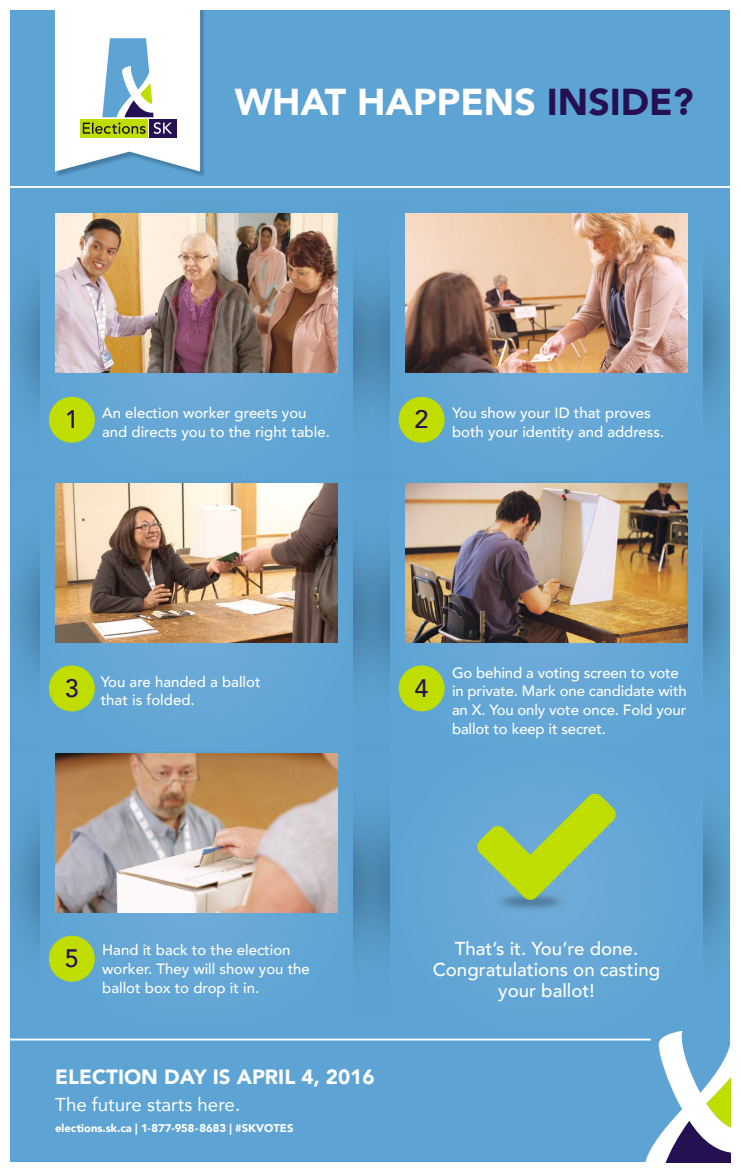
<style>
.page{position:relative;width:741px;height:1173px;background:#fff}
.page>*{position:absolute;margin:0;border:0;box-sizing:border-box;transform-origin:0 0}
.t1{font:900 37.35px "Avenir";color:#fff}
.t2{font:500 25.25px "Avenir";color:#251152}
.t3{font:900 20.55px "Avenir";color:#fff}
.t4{font:500 18.7px/20.6px "Avenir";color:#fff;text-align:center}
.t5{font:18.7px "Avenir";color:#fff}
.t6{font:500 14.95px/18.7px "Avenir";color:#fff}
.t7{font:900 11.2px "Avenir";color:#fff}
.s1{color:#251152}
</style>
<div class="page">
<div style="left:10px;top:10px;width:720px;height:1152px;background:#5da4d4"></div>
<img style="left:57px;top:10px;width:147px;height:166px">
<svg style="left:55px;top:10px;width:145px;height:162px;background:#d7e4e1"></svg>
<img style="left:12px;top:213px;width:322px;height:196px">
<img style="left:334px;top:213px;width:396px;height:202px">
<div style="left:41px;top:214px;width:311px;height:266px;background:#61a6d5"></div>
<div style="left:391px;top:214px;width:311px;height:266px;background:#61a6d5"></div>
<img style="left:56px;top:214px;width:282px;height:159px">
<img style="left:12px;top:483px;width:322px;height:196px">
<img style="left:334px;top:483px;width:396px;height:202px">
<div style="left:41px;top:484px;width:311px;height:266px;background:#61a6d5"></div>
<div style="left:391px;top:484px;width:311px;height:266px;background:#61a6d5"></div>
<img style="left:406px;top:214px;width:281px;height:159px">
<img style="left:56px;top:484px;width:282px;height:158px">
<img style="left:406px;top:484px;width:281px;height:158px">
<div style="left:41px;top:753px;width:311px;height:267px;background:#61a6d5"></div>
<img style="left:56px;top:753px;width:282px;height:159px">
<hr style="left:10px;top:186px;width:720px;height:2px;background:#fff">
<hr style="left:10px;top:1039px;width:641px;height:2px;background:#fff">
<div style="left:391px;top:743px;width:311px;height:287px;background:#60a6d5"></div>
<div style="left:49px;top:397px;width:46px;height:46px;background:#c0dd00;border-radius:50%"></div>
<div style="left:49px;top:665px;width:46px;height:46px;background:#c0dd00;border-radius:50%"></div>
<div style="left:49px;top:936px;width:46px;height:46px;background:#c0dd00;border-radius:50%"></div>
<div style="left:399px;top:397px;width:46px;height:46px;background:#c0dd00;border-radius:50%"></div>
<div style="left:399px;top:665px;width:46px;height:46px;background:#c0dd00;border-radius:50%"></div>
<img style="left:496px;top:900px;width:72px;height:12px">
<svg style="left:477px;top:794px;width:139px;height:106px"></svg>
<svg style="left:645px;top:1031px;width:86px;height:132px"></svg>
<h1 class="t1" style="left:235px;top:70px;width:460px">WHAT HAPPENS <span class="s1">INSIDE?</span></h1>
<h2 class="t2" style="left:65px;top:398px;width:16px">1</h2>
<p class="t6" style="left:102px;top:403px;width:229px">An election worker greets you and directs you to the right table.</p>
<h2 class="t2" style="left:415px;top:398px;width:16px">2</h2>
<p class="t6" style="left:452px;top:403px;width:214px">You show your ID that proves both your identity and address.</p>
<h2 class="t2" style="left:65px;top:667px;width:16px">3</h2>
<p class="t6" style="left:101px;top:671px;width:161px">You are handed a ballot that is folded.</p>
<h2 class="t2" style="left:65px;top:937px;width:16px">5</h2>
<p class="t6" style="left:102px;top:940px;width:209px">Hand it back to the election worker. They will show you the ballot box to drop it in.</p>
<h2 class="t2" style="left:415px;top:667px;width:16px">4</h2>
<p class="t6" style="left:452px;top:662px;width:236px">Go behind a voting screen to vote in private. Mark one candidate with an X. You only vote once. Fold your ballot to keep it secret.</p>
<p class="t4" style="left:433px;top:938px;width:229px">That’s it. You’re done.<br>Congratulations on casting your ballot!</p>
<h3 class="t3" style="left:55px;top:1059px;width:321px">ELECTION DAY IS APRIL 4, 2016</h3>
<p class="t5" style="left:55px;top:1089px;width:186px">The future starts here.</p>
<p class="t7" style="left:55px;top:1119px;width:240px">elections.sk.ca | 1-877-958-8683 | #SKVOTES</p>
</div>
